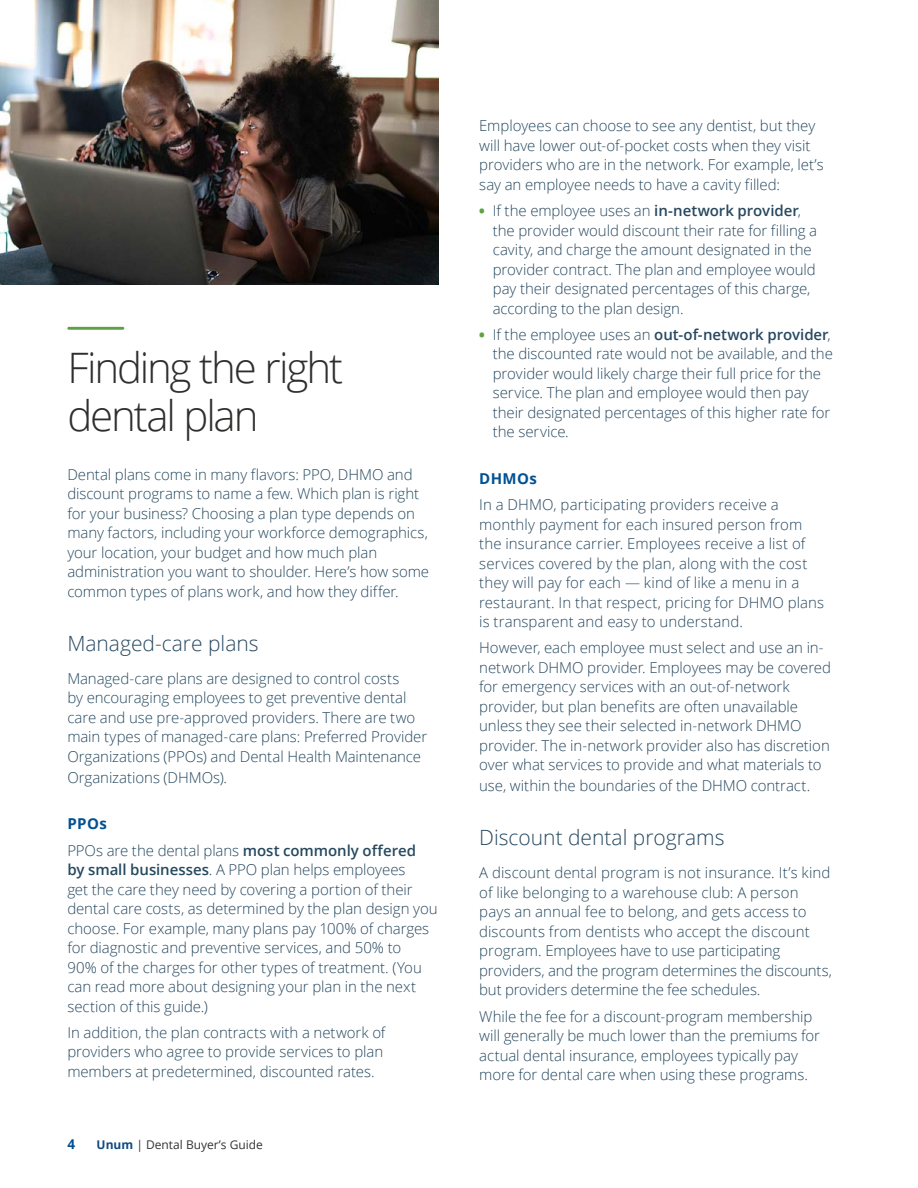
<style>
.page{position:relative;width:918px;height:1188px;background:#fff}
.page>*{position:absolute;margin:0;border:0;box-sizing:border-box;transform-origin:0 0}
.t1{font:300 42px/48px "Open Sans";letter-spacing:-.05em;color:#2e2e2d}
.t2{font:300 21px "Open Sans";color:#26485f}
.t3{font:300 15px/19.5px "Open Sans";letter-spacing:-.005em;color:#27485f}
.t4{font:300 15px/19.5px "Open Sans";letter-spacing:-.005em;color:#25495f}
.Subheads_ALL_CAPS{font:700 15px "Open Sans";letter-spacing:.03em;color:#015294}
.t5{font:700 13.5px "Open Sans";color:#005295}
.t6{font:12px "Open Sans";color:#333}
.s1{color:#27485f}
.s2{color:#25495f}
.s3{font-weight:600;color:#25495f}
.s4{font-weight:700;color:#124a81}
.s5{font-weight:800;font-size:14.25px;color:#5fa143}
.s6{font-weight:600}
</style>
<div class="page">
<hr style="left:67px;top:327px;width:57px;height:3px;background:#5fa143">
<img style="left:0;top:0;width:439px;height:284px">
<h1 class="t1" style="left:67px;top:342px;width:277px">Finding the right dental plan</h1>
<p class="t4" style="left:67px;top:464px;width:363px">Dental plans come in many flavors: PPO, DHMO and discount programs to name a few. Which plan is right for your business? Choosing a plan type depends on many factors, including your workforce demographics, your location, your budget and how much plan administration you want to shoulder. Here’s how some common types of plans work, and how they differ.</p>
<h1 class="t2" style="left:67px;top:629px;width:193px">Managed-care plans</h1>
<p class="t4" style="left:67px;top:668px;width:361px">Managed-care plans are designed to control costs<br>by encouraging employees to get preventive dental care and use pre-approved providers. There are two main types of managed-care plans: P<span class="s1">referre</span>d Provider Organizations (PPOs) and Dental Health Maintenance</p>
<p class="t4" style="left:67px;top:767px;width:161px">Organizations (DHMOs).</p>
<p class="Subheads_ALL_CAPS" style="left:67px;top:813px;width:41px">PPOs</p>
<p class="t3" style="left:67px;top:840px;width:372px"><span class="s2">PPOs are the dental plans</span> <span class="s3">most commonly offered<br>by small businesses</span><span class="s2">.</span> A PPO plan helps employees<br>get the care they need by covering a portion of their dental care costs, as determined by the plan design you choose. For example, many plans pay 100% of charges for diagnostic and preventive services, and 50% to<br>90% of the charges for other types of treatment. (You can read more about designing your plan in the next section of this guide.)</p>
<p class="t4" style="left:67px;top:1022px;width:320px"><span class="s1">In addition, the plan contr</span>acts with a network of providers who agree to provide services to plan members at predetermined, discounted rates.</p>
<p class="t5" style="left:68px;top:1134px;width:9px">4</p>
<p class="t6" style="left:97px;top:1136px;width:168px"><span class="s4">Unum</span> | Dental Buyer’s Guide</p>
<p class="t4" style="left:479px;top:116px;width:346px">Employees can choose to see any dentist, but they will have lower out-of-pocket costs when they visit providers who are in the network. For example, let’s say an employee needs to have a cavity filled:</p>
<p class="t3" style="left:493px;top:200px;width:326px;text-indent:-14px"><span class="s5">•</span> If the employee uses an <span class="s6">in-network provider</span>, the provider would discount their rate for filling a cavity, and charge the amount designated in the provider contract. The plan and employee would pay their designated percentages of this charge, according to the plan design.</p>
<p class="t3" style="left:493px;top:324px;width:342px;text-indent:-14px"><span class="s5">•</span> If the employee uses an <span class="s6">out-of-network provider</span>, the discounted rate would not be available, and the provider would likely charge their full price for the service. The plan and employee would then pay their designated percentages of this higher rate for the service.</p>
<p class="Subheads_ALL_CAPS" style="left:479px;top:468px;width:59px">DHMOs</p>
<p class="t3" style="left:479px;top:494px;width:347px">In a DHMO, participating providers receive a monthly payment for each insured person from the insurance carrier. Employees receive a list of services covered by the plan, along with the cost they will pay for each — kind of like a menu in a restaurant. In that respect, pricing for DHMO plans is transparent and easy to understand.</p>
<p class="t3" style="left:479px;top:638px;width:353px">However, each employee must select and use an in&shy;network DHMO provider. Employees may be covered for emergency services with an out-of-network provider, but plan benefits are often unavailable unless they see their selected in-network DHMO provider. The in-network provider also has discretion over what services to provide and what materials to</p>
<p class="t3" style="left:479px;top:776px;width:333px">use, within the boundaries of the DHMO contract.</p>
<h1 class="t2" style="left:479px;top:823px;width:247px">Discount dental programs</h1>
<p class="t4" style="left:479px;top:863px;width:354px">A discount dental program is not insurance. It’s kind of like belonging to a warehouse club: A person pays an annual fee to belong, and gets access to discounts from dentists who accept the discount program. Employees have to use participating providers, and the program determines the discounts, but providers determine the fee schedules.</p>
<p class="t4" style="left:479px;top:1006px;width:342px">While the fee for a discount-program membership will generally be much lower than the premiums for actual dental insurance, employees typically pay more for dental care when using these programs.</p>
</div>
